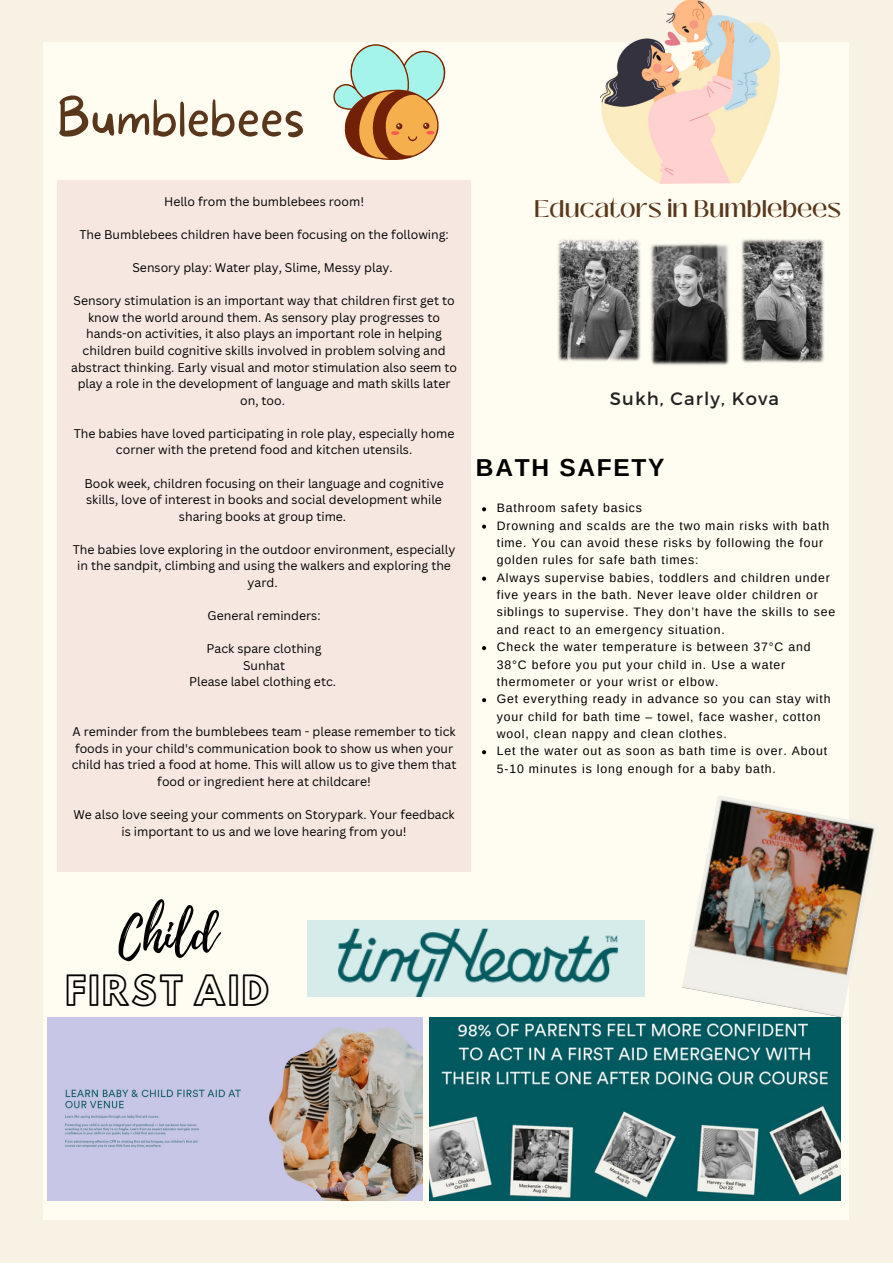
<style>
.page{position:relative;width:893px;height:1264px;background:#fff}
.page>*{position:absolute;margin:0;border:0;box-sizing:border-box;transform-origin:0 0}
.t1{font:100 51.75px "More Sugar";color:#59371c}
.t2{font:50.25px "Playlist Script";color:#000}
.t3{font:36px "Hussar Ekologiczne 1";letter-spacing:.06em;color:#000}
.t4{font:700 24.45px "Arimo";letter-spacing:.07em;color:#000}
.t5{font:500 24px "Black Mango";color:#59371c}
.t6{font:18px "Montserrat";letter-spacing:.06em;color:#222}
.t7{font:12.3px/16.5px "Canva Sans";color:#000;text-align:center}
.t8{font:12.3px/17.4px "Arimo";letter-spacing:.07em;color:#000}
</style>
<div class="page">
<div style="left:0;top:0;width:892px;height:1262px;background:#f8f2e5"></div>
<div style="left:43px;top:42px;width:806px;height:1177px;background:#fffcf2"></div>
<div style="left:57px;top:180px;width:414px;height:691px;background:#f6e8e1"></div>
<img style="left:429px;top:1017px;width:411px;height:183px">
<img style="left:47px;top:1017px;width:376px;height:183px">
<img style="left:682px;top:795px;width:192px;height:222px">
<img style="left:307px;top:920px;width:337px;height:76px">
<img style="left:600px;top:0;width:179px;height:183px">
<svg style="left:333px;top:44px;width:113px;height:116px"></svg>
<img style="left:558px;top:239px;width:266px;height:126px">
<svg style="left:482px;top:507px;width:4px;height:4px"></svg>
<svg style="left:482px;top:524px;width:4px;height:4px"></svg>
<svg style="left:482px;top:576px;width:4px;height:4px"></svg>
<svg style="left:482px;top:646px;width:4px;height:4px"></svg>
<svg style="left:482px;top:698px;width:4px;height:4px"></svg>
<svg style="left:482px;top:750px;width:4px;height:4px"></svg>
<p class="t1" style="left:57px;top:87px;width:249px">Bumblebees</p>
<p class="t7" style="left:164px;top:193px;width:201px">Hello from the bumblebees room!</p>
<p class="t7" style="left:79px;top:226px;width:371px">The Bumblebees children have been focusing on the following:</p>
<p class="t7" style="left:132px;top:259px;width:262px">Sensory play: Water play, Slime, Messy play.</p>
<p class="t7" style="left:71px;top:292px;width:387px">Sensory stimulation is an important way that children first get to know the world around them. As sensory play progresses to hands-on activities, it also plays an important role in helping children build cognitive skills involved in problem solving and abstract thinking. Early visual and motor stimulation also seem to play a role in the development of language and math skills later on, too.</p>
<p class="t7" style="left:74px;top:425px;width:382px">The babies have loved participating in role play, especially home corner with the pretend food and kitchen utensils.</p>
<p class="t7" style="left:84px;top:474px;width:361px">Book week, children focusing on their language and cognitive skills, love of interest in books and social development while sharing books at group time.</p>
<p class="t7" style="left:73px;top:541px;width:384px">The babies love exploring in the outdoor environment, especially in the sandpit, climbing and using the walkers and exploring the yard.</p>
<p class="t7" style="left:207px;top:607px;width:114px">General reminders:</p>
<p class="t7" style="left:206px;top:640px;width:116px">Pack spare clothing</p>
<p class="t7" style="left:243px;top:657px;width:44px">Sunhat</p>
<p class="t7" style="left:189px;top:673px;width:148px">Please label clothing etc.</p>
<p class="t7" style="left:72px;top:723px;width:386px">A reminder from the bumblebees team - please remember to tick foods in your child's communication book to show us when your child has tried a food at home. This will allow us to give them that food or ingredient here at childcare!</p>
<p class="t7" style="left:73px;top:806px;width:383px">We also love seeing your comments on Storypark. Your feedback is important to us and we love hearing from you!</p>
<p class="t5" style="left:534px;top:190px;width:308px">Educators in Bumblebees</p>
<p class="t6" style="left:610px;top:387px;width:171px">Sukh, Carly, Kova</p>
<p class="t4" style="left:476px;top:453px;width:190px">BATH SAFETY</p>
<p class="t8" style="left:496px;top:499px;width:147px">Bathroom safety basics</p>
<p class="t8" style="left:496px;top:516px;width:334px">Drowning and scalds are the two main risks with bath time. You can avoid these risks by following the four golden rules for safe bath times:</p>
<p class="t8" style="left:496px;top:569px;width:340px">Always supervise babies, toddlers and children under five years in the bath. Never leave older children or siblings to supervise. They don’t have the skills to see and react to an emergency situation.</p>
<p class="t8" style="left:496px;top:638px;width:315px">Check the water temperature is between 37°C and<br>38°C before you put your child in. Use a water thermometer or your wrist or elbow.</p>
<p class="t8" style="left:496px;top:690px;width:335px">Get everything ready in advance so you can stay with your child for bath time – towel, face washer, cotton wool, clean nappy and clean clothes.</p>
<p class="t8" style="left:496px;top:742px;width:332px">Let the water out as soon as bath time is over. About<br>5-10 minutes is long enough for a baby bath.</p>
<p class="t2" style="left:114px;top:903px;width:101px;rotate:-5deg">Child</p>
<p class="t3" style="left:65px;top:976px;width:205px">FIRST AID</p>
</div>
